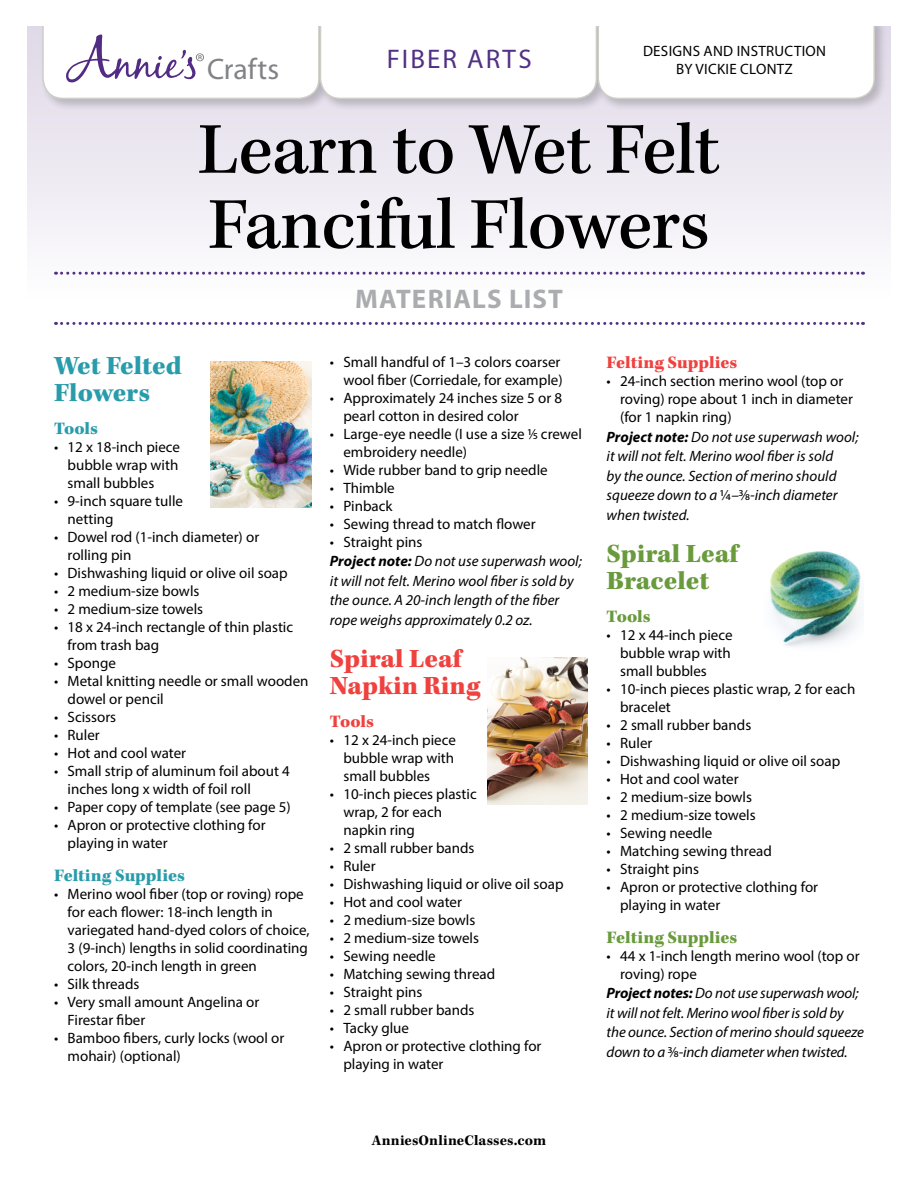
<style>
.page{position:relative;width:918px;height:1188px;background:#fff}
.page>*{position:absolute;margin:0;border:0;box-sizing:border-box;transform-origin:0 0}
.heading_section{font:500 75px/75px "Kepler Std";letter-spacing:-.01em;color:#000}
.t1{font:29.7px "Myriad Pro";color:#828386}
.t2{font:900 27px/27px "Kepler Std";color:#ef413e}
.t3{font:900 27px/27px "Kepler Std";color:#699a3c}
.t4{font:900 27px/27px "Kepler Std";color:#299cab}
.Materials_Heading{font:700 27px "Myriad Pro";letter-spacing:.04em;color:#aaacaf}
.sidebar_heading{font:27px "Myriad Pro";letter-spacing:.08em;color:#523184}
.heading_info_materia{font:900 18px "Kepler Std";letter-spacing:-.005em;color:#299cab}
.heading_info_materia-2{font:900 18px "Kepler Std";letter-spacing:-.005em;color:#ef413e}
.heading_info_materia-3{font:900 18px "Kepler Std";letter-spacing:-.005em;color:#699a3c}
.t5{font:15px/18px "Myriad Pro";color:#000}
.t6{font:italic 15px/19.5px "Myriad Pro";color:#000}
.t7{font:15px "Myriad Pro";letter-spacing:.02em;color:#000}
.pattern_romance{font:700 15px "Kepler Std";letter-spacing:.01em;color:#000}
.s1{font-weight:700}
.s2{font-style:normal}
</style>
<div class="page">
<div style="left:27px;top:25px;width:864px;height:273px;background:linear-gradient(to bottom,#dfd7e7,#fcfbfd)"></div>
<div style="left:40px;top:17px;width:292px;height:95px;background:#000;opacity:.2"></div>
<div style="left:317px;top:17px;width:292px;height:95px;background:#000;opacity:.2"></div>
<div style="left:595px;top:17px;width:292px;height:95px;background:#000;opacity:.2"></div>
<svg style="left:42px;top:26px;width:834px;height:74px"></svg>
<svg style="left:56px;top:272px;width:807px;height:3px"></svg>
<svg style="left:56px;top:322px;width:807px;height:3px"></svg>
<div style="left:0;top:0;width:918px;height:26px;background:#fff"></div>
<img style="left:211px;top:361px;width:100px;height:146px">
<img style="left:487px;top:658px;width:101px;height:146px">
<img style="left:770px;top:551px;width:91px;height:96px">
<p class="t1" style="left:207px;top:51px;width:74px">Crafts</p>
<p class="sidebar_heading" style="left:387px;top:42px;width:146px">FIBER ARTS</p>
<p class="t7" style="left:643px;top:42px;width:185px">DESIGNS AND INSTRUCTION</p>
<p class="t7" style="left:676px;top:60px;width:118px">BY VICKIE CLONTZ</p>
<p class="heading_section" style="left:198px;top:115px;width:523px">Learn to Wet Felt<br>Fanciful Flowers</p>
<p class="t4" style="left:54px;top:353px;width:129px">Wet Felted<br>Flowers</p>
<p class="heading_info_materia" style="left:54px;top:419px;width:46px">Tools</p>
<p class="t5" style="left:68px;top:438px;width:114px;text-align:justify;text-indent:-14px">• 12 x 18-inch piece bubble wrap with small bubbles</p>
<p class="t5" style="left:68px;top:492px;width:117px;text-indent:-14px">• 9-inch square tulle netting</p>
<p class="t5" style="left:68px;top:528px;width:193px;text-indent:-14px">• Dowel rod (1-inch diameter) or rolling pin</p>
<p class="t5" style="left:54px;top:564px;width:235px">• Dishwashing liquid or olive oil soap</p>
<p class="t5" style="left:54px;top:582px;width:147px">• 2 medium-size bowls</p>
<p class="t5" style="left:54px;top:600px;width:151px">• 2 medium-size towels</p>
<p class="t5" style="left:68px;top:618px;width:227px;text-indent:-14px">• 18 x 24-inch rectangle of thin plastic from trash bag</p>
<p class="t5" style="left:54px;top:654px;width:63px">• Sponge</p>
<p class="t5" style="left:68px;top:672px;width:243px;text-indent:-14px">• Metal knitting needle or small wooden dowel or pencil</p>
<p class="t5" style="left:54px;top:708px;width:64px">• Scissors</p>
<p class="t5" style="left:54px;top:726px;width:47px">• Ruler</p>
<p class="t5" style="left:54px;top:744px;width:134px">• Hot and cool water</p>
<p class="t5" style="left:68px;top:762px;width:224px;text-indent:-14px">• Small strip of aluminum foil about 4 inches long x width of foil roll</p>
<p class="t5" style="left:54px;top:798px;width:238px">• Paper copy of template (see page 5)</p>
<p class="t5" style="left:68px;top:816px;width:200px;text-indent:-14px">• Apron or protective clothing for playing in water</p>
<p class="heading_info_materia" style="left:54px;top:866px;width:132px">Felting Supplies</p>
<p class="t5" style="left:68px;top:885px;width:244px;text-indent:-14px">• Merino wool fiber (top or roving) rope for each flower: 18-inch length in variegated hand-dyed colors of choice, 3 (9-inch) lengths in solid coordinating colors, 20-inch length in green</p>
<p class="t5" style="left:54px;top:975px;width:87px">• Silk threads</p>
<p class="t5" style="left:68px;top:993px;width:193px;text-indent:-14px">• Very small amount Angelina or<br>Firestar fiber</p>
<p class="t5" style="left:68px;top:1029px;width:218px;text-indent:-14px">• Bamboo fibers, curly locks (wool or mohair) (optional)</p>
<p class="Materials_Heading" style="left:355px;top:282px;width:209px">MATERIALS LIST</p>
<p class="t5" style="left:330px;top:352px;width:234px;text-align:right">• Small handful of 1–3 colors coarser wool fiber (Corriedale, for example)</p>
<p class="t5" style="left:343px;top:388px;width:220px;text-indent:-14px">• Approximately 24 inches size 5 or 8 pearl cotton in desired color</p>
<p class="t5" style="left:343px;top:424px;width:240px;text-indent:-14px">• Large-eye needle (I use a size 1/5 crewel embroidery needle)</p>
<p class="t5" style="left:330px;top:460px;width:219px">• Wide rubber band to grip needle</p>
<p class="t5" style="left:330px;top:478px;width:66px">• Thimble</p>
<p class="t5" style="left:330px;top:496px;width:64px">• Pinback</p>
<p class="t5" style="left:330px;top:514px;width:207px">• Sewing thread to match flower</p>
<p class="t5" style="left:330px;top:532px;width:94px">• Straight pins</p>
<p class="t6" style="left:330px;top:551px;width:253px"><span class="s1">Project note:</span> Do not use superwash wool; it will not felt. Merino wool fiber is sold by the ounce. A 20-inch length of the fiber rope weighs approximately 0.2 oz.</p>
<p class="t2" style="left:330px;top:646px;width:152px">Spiral Leaf<br>Napkin Ring</p>
<p class="heading_info_materia-2" style="left:330px;top:711px;width:46px">Tools</p>
<p class="t5" style="left:343px;top:730px;width:114px;text-align:justify;text-indent:-14px">• 12 x 24-inch piece bubble wrap with small bubbles</p>
<p class="t5" style="left:343px;top:784px;width:135px;text-indent:-14px">• 10-inch pieces plastic wrap, 2 for each napkin ring</p>
<p class="t5" style="left:330px;top:838px;width:146px">• 2 small rubber bands</p>
<p class="t5" style="left:330px;top:856px;width:47px">• Ruler</p>
<p class="t5" style="left:330px;top:874px;width:235px">• Dishwashing liquid or olive oil soap</p>
<p class="t5" style="left:330px;top:892px;width:134px">• Hot and cool water</p>
<p class="t5" style="left:330px;top:910px;width:147px">• 2 medium-size bowls</p>
<p class="t5" style="left:330px;top:928px;width:151px">• 2 medium-size towels</p>
<p class="t5" style="left:330px;top:946px;width:107px">• Sewing needle</p>
<p class="t5" style="left:330px;top:964px;width:167px">• Matching sewing thread</p>
<p class="t5" style="left:330px;top:982px;width:94px">• Straight pins</p>
<p class="t5" style="left:330px;top:1000px;width:146px">• 2 small rubber bands</p>
<p class="t5" style="left:330px;top:1018px;width:81px">• Tacky glue</p>
<p class="t5" style="left:343px;top:1036px;width:200px;text-indent:-14px">• Apron or protective clothing for playing in water</p>
<p class="heading_info_materia-2" style="left:607px;top:352px;width:132px">Felting Supplies</p>
<p class="t5" style="left:620px;top:372px;width:234px;text-indent:-14px">• 24-inch section merino wool (top or roving) rope about 1 inch in diameter (for 1 napkin ring)</p>
<p class="t6" style="left:607px;top:427px;width:253px"><span class="s1">Project note:</span> Do not use superwash wool; it will not felt. Merino wool fiber is sold<br>by the ounce. Section of merino should squeeze down to a <span class="s2">1/4</span>–<span class="s2">3/8</span>-inch diameter when twisted.</p>
<p class="t3" style="left:607px;top:541px;width:133px">Spiral Leaf<br>Bracelet</p>
<p class="heading_info_materia-3" style="left:607px;top:606px;width:46px">Tools</p>
<p class="t5" style="left:620px;top:625px;width:114px;text-align:justify;text-indent:-14px">• 12 x 44-inch piece bubble wrap with small bubbles</p>
<p class="t5" style="left:620px;top:679px;width:237px;text-indent:-14px">• 10-inch pieces plastic wrap, 2 for each bracelet</p>
<p class="t5" style="left:607px;top:715px;width:146px">• 2 small rubber bands</p>
<p class="t5" style="left:607px;top:733px;width:47px">• Ruler</p>
<p class="t5" style="left:607px;top:751px;width:235px">• Dishwashing liquid or olive oil soap</p>
<p class="t5" style="left:607px;top:769px;width:134px">• Hot and cool water</p>
<p class="t5" style="left:607px;top:787px;width:147px">• 2 medium-size bowls</p>
<p class="t5" style="left:607px;top:805px;width:151px">• 2 medium-size towels</p>
<p class="t5" style="left:607px;top:823px;width:107px">• Sewing needle</p>
<p class="t5" style="left:607px;top:841px;width:167px">• Matching sewing thread</p>
<p class="t5" style="left:607px;top:859px;width:94px">• Straight pins</p>
<p class="t5" style="left:620px;top:877px;width:200px;text-indent:-14px">• Apron or protective clothing for playing in water</p>
<p class="heading_info_materia-3" style="left:607px;top:927px;width:132px">Felting Supplies</p>
<p class="t5" style="left:620px;top:946px;width:241px;text-indent:-14px">• 44 x 1-inch length merino wool (top or roving) rope</p>
<p class="t6" style="left:607px;top:983px;width:259px"><span class="s1">Project notes:</span> Do not use superwash wool; it will not felt. Merino wool fiber is sold by the ounce. Section of merino should squeeze down to a <span class="s2">3/8</span>-inch diameter when twisted.</p>
<p class="pattern_romance" style="left:372px;top:1131px;width:176px">AnniesOnlineClasses.com</p>
</div>
